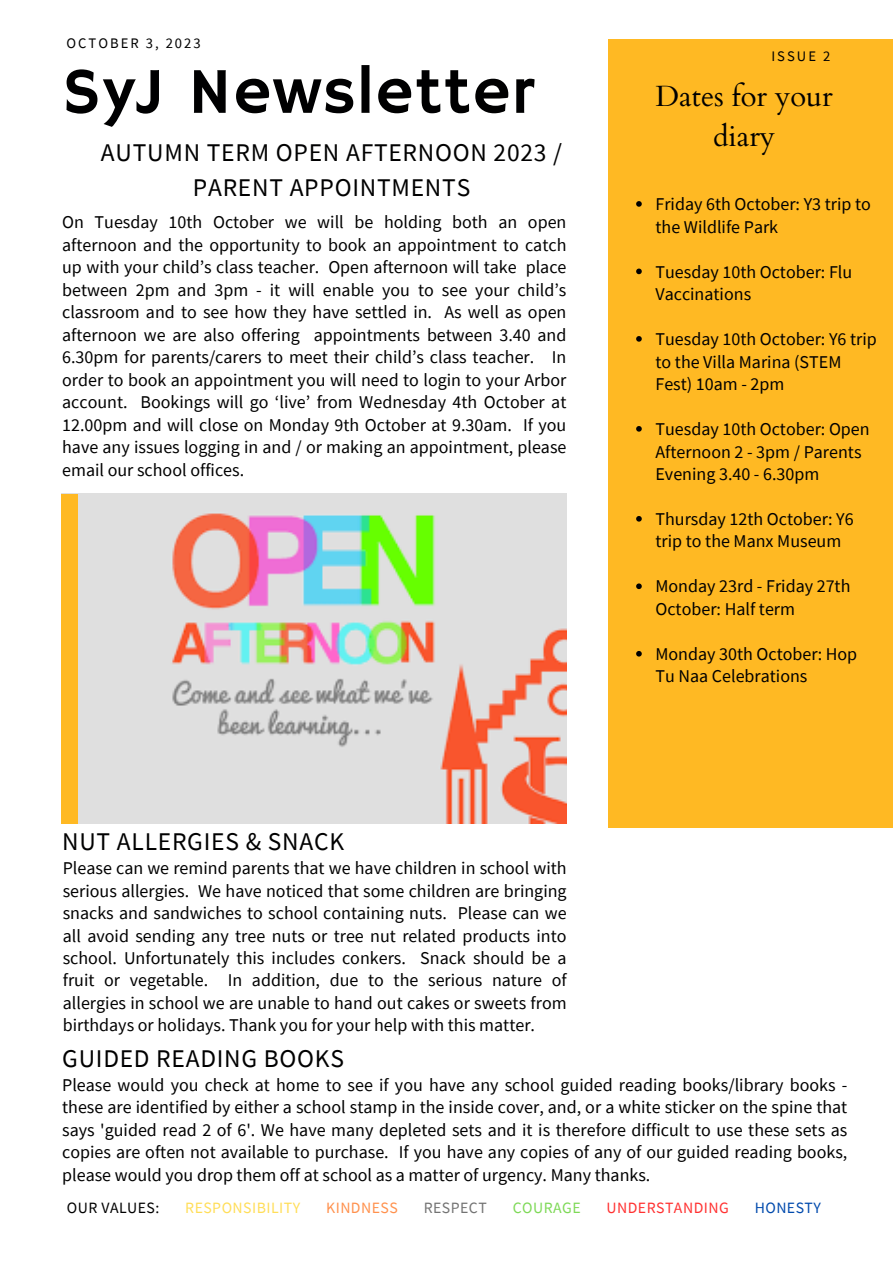
<style>
.page{position:relative;width:893px;height:1264px;background:#fff}
.page>*{position:absolute;margin:0;border:0;box-sizing:border-box;transform-origin:0 0}
.t1{font:65.55px "Hammersmith One";letter-spacing:.02em;color:#000001}
.t2{font:29.1px/40.5px "Cardo";color:#000001;text-align:center}
.t3{font:25.5px/34.8px "Source Sans Pro";letter-spacing:.03em;color:#000001;text-align:center}
.t4{font:18px/22.5px "Source Sans Pro";color:#000001}
.t5{font:15.75px "Source Sans Pro";letter-spacing:.03em;color:#ffde59}
.t6{font:15.75px "Source Sans Pro";letter-spacing:.03em;color:#ff3131}
.t7{font:15.75px "Source Sans Pro";letter-spacing:.03em;color:#000001}
.t8{font:15.75px "Source Sans Pro";letter-spacing:.03em;color:#ff914d}
.t9{font:15.75px "Source Sans Pro";letter-spacing:.03em;color:#737373}
.t10{font:15.75px "Source Sans Pro";letter-spacing:.03em;color:#7ed957}
.t11{font:15.75px "Source Sans Pro";letter-spacing:.03em;color:#004aad}
.t12{font:14.55px "Source Sans Pro";letter-spacing:.14em;color:#000001}
</style>
<div class="page">
<img style="left:78px;top:494px;width:488px;height:329px">
<div style="left:61px;top:494px;width:17px;height:329px;background:#ffb923"></div>
<div style="left:608px;top:39px;width:284px;height:788px;background:#ffb923"></div>
<svg style="left:636px;top:201px;width:5px;height:6px"></svg>
<svg style="left:636px;top:268px;width:5px;height:6px"></svg>
<svg style="left:636px;top:336px;width:5px;height:6px"></svg>
<svg style="left:636px;top:426px;width:5px;height:5px"></svg>
<svg style="left:636px;top:516px;width:5px;height:5px"></svg>
<svg style="left:636px;top:583px;width:5px;height:6px"></svg>
<svg style="left:636px;top:651px;width:5px;height:5px"></svg>
<p class="t12" style="left:66px;top:34px;width:136px">OCTOBER 3, 2023</p>
<p class="t1" style="left:62px;top:54px;width:473px">SyJ Newsletter</p>
<p class="t3" style="left:101px;top:135px;width:462px">AUTUMN TERM OPEN AFTERNOON 2023 /<br>PARENT APPOINTMENTS</p>
<p class="t4" style="left:62px;top:211px;width:505px;text-align:justify">On Tuesday 10th October we will be holding both an open afternoon and the opportunity to book an appointment to catch up with your child’s class teacher. Open afternoon will take place between 2pm and 3pm - it will enable you to see your child’s classroom and to see how they have settled in. As well as open afternoon we are also offering appointments between 3.40 and 6.30pm for parents/carers to meet their child’s class teacher. In order to book an appointment you will need to login to your Arbor account. Bookings will go ‘live’ from Wednesday 4th October at 12.00pm and will close on Monday 9th October at 9.30am. If you have any issues logging in and / or making an appointment, please email our school offices.</p>
<p class="t3" style="left:62px;top:824px;width:283px">NUT ALLERGIES &amp; SNACK</p>
<p class="t4" style="left:63px;top:856px;width:505px;text-align:justify">Please can we remind parents that we have children in school with serious allergies. We have noticed that some children are bringing snacks and sandwiches to school containing nuts. Please can we all avoid sending any tree nuts or tree nut related products into school. Unfortunately this includes conkers. Snack should be a fruit or vegetable. In addition, due to the serious nature of allergies in school we are unable to hand out cakes or sweets from birthdays or holidays. Thank you for your help with this matter.</p>
<p class="t3" style="left:62px;top:1040px;width:283px">GUIDED READING BOOKS</p>
<p class="t12" style="left:771px;top:46px;width:60px">ISSUE 2</p>
<p class="t2" style="left:655px;top:77px;width:179px">Dates for your diary</p>
<p class="t4" style="left:655px;top:192px;width:217px">Friday 6th October: Y3 trip to the Wildlife Park</p>
<p class="t4" style="left:655px;top:260px;width:198px">Tuesday 10th October: Flu<br>Vaccinations</p>
<p class="t4" style="left:655px;top:327px;width:223px">Tuesday 10th October: Y6 trip to the Villa Marina (STEM<br>Fest) 10am - 2pm</p>
<p class="t4" style="left:655px;top:417px;width:216px">Tuesday 10th October: Open<br>Afternoon 2 - 3pm / Parents<br>Evening 3.40 - 6.30pm</p>
<p class="t4" style="left:655px;top:507px;width:200px">Thursday 12th October: Y6 trip to the Manx Museum</p>
<p class="t4" style="left:655px;top:575px;width:196px">Monday 23rd - Friday 27th<br>October: Half term</p>
<p class="t4" style="left:655px;top:642px;width:203px">Monday 30th October: Hop<br>Tu Naa Celebrations</p>
<p class="t4" style="left:62px;top:1073px;width:786px;text-align:justify">Please would you check at home to see if you have any school guided reading books/library books - these are identified by either a school stamp in the inside cover, and, or a white sticker on the spine that says 'guided read 2 of 6'. We have many depleted sets and it is therefore difficult to use these sets as copies are often not available to purchase. If you have any copies of any of our guided reading books, please would you drop them off at school as a matter of urgency. Many thanks.</p>
<p class="t7" style="left:67px;top:1197px;width:94px">OUR VALUES:</p>
<p class="t5" style="left:185px;top:1197px;width:116px">RESPONSIBILITY</p>
<p class="t8" style="left:326px;top:1197px;width:73px">KINDNESS</p>
<p class="t9" style="left:423px;top:1197px;width:65px">RESPECT</p>
<p class="t10" style="left:512px;top:1197px;width:69px">COURAGE</p>
<p class="t6" style="left:606px;top:1197px;width:124px">UNDERSTANDING</p>
<p class="t11" style="left:754px;top:1197px;width:68px">HONESTY</p>
</div>
